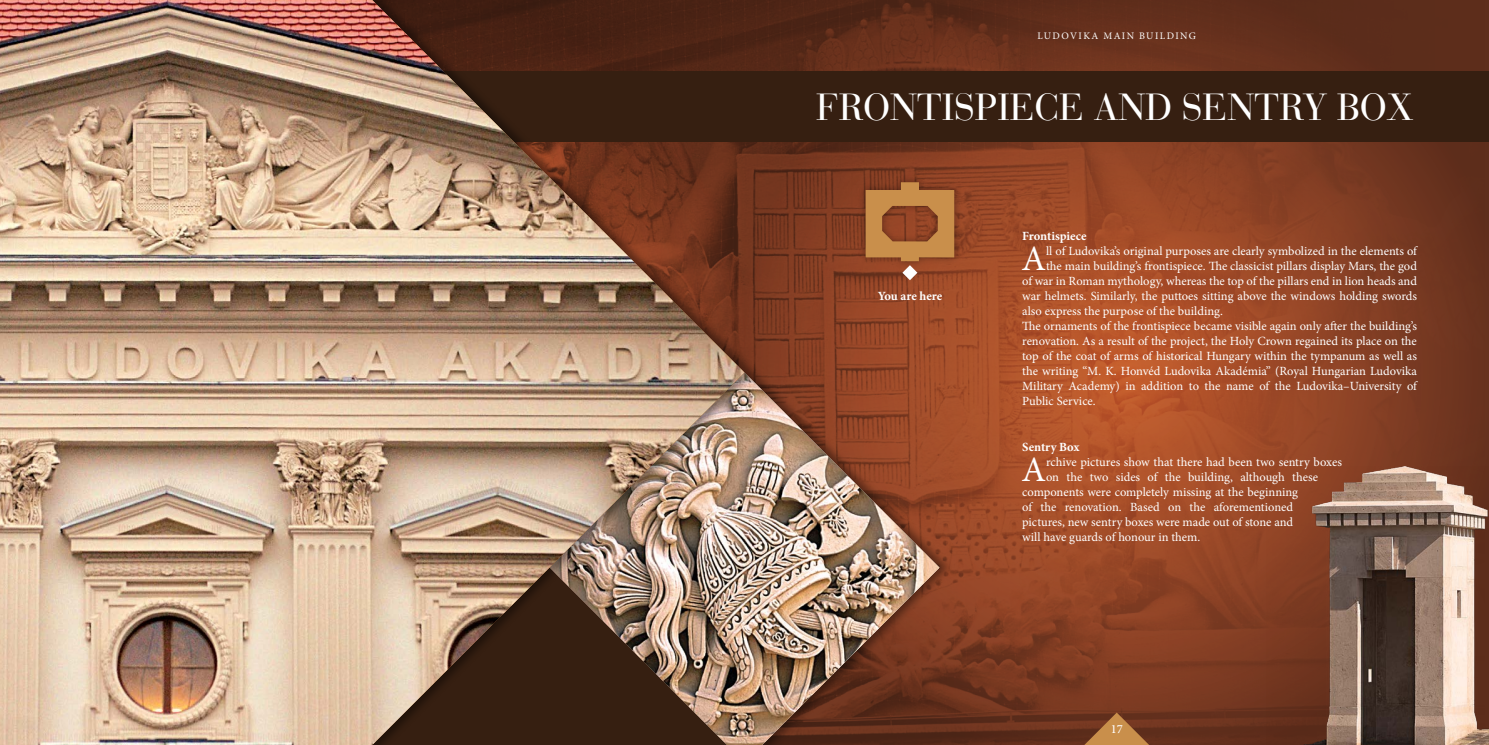
<style>
.page{position:relative;width:1489px;height:745px;background:#fff}
.page>*{position:absolute;margin:0;border:0;box-sizing:border-box;transform-origin:0 0}
.t1{font:37.5px "Bauer Bodoni CE";letter-spacing:-.005em;color:#fff}
.t2{font:35.62px "Minion Pro";color:#fff}
.t3{font:12.5px "Minion Pro";color:#fff}
.t4{font:700 12.5px "Minion Pro";letter-spacing:-.005em;color:#fff}
.t5{font:500 12.5px "Minion Pro";color:#fff}
.t6{font:10px "Minion Pro";letter-spacing:.14em;color:#fff}
</style>
<div class="page">
<img style="left:758px;top:0;width:730px;height:744px">
<div style="left:418px;top:71px;width:1070px;height:71px;background:#361f11"></div>
<svg style="left:1066px;top:712px;width:100px;height:32px;background:#854e2b"></svg>
<div style="left:549px;top:365px;width:404px;height:379px;background:#000;opacity:.4"></div>
<img style="left:758px;top:372px;width:181px;height:372px">
<img style="left:0;top:0;width:744px;height:744px">
<img style="left:1266px;top:466px;width:222px;height:278px">
<div style="left:857px;top:174px;width:104px;height:95px;background:#000;opacity:.4"></div>
<svg style="left:865px;top:182px;width:89px;height:98px;background:#ab6a3a"></svg>
<p class="t6" style="left:1037px;top:29px;width:160px">LUDOVIKA MAIN BUILDING</p>
<h1 class="t1" style="left:815px;top:85px;width:599px">FRONTISPIECE AND SENTRY BOX</h1>
<p class="t4" style="left:877px;top:287px;width:66px">You are here</p>
<p class="t4" style="left:1022px;top:227px;width:66px">Frontispiece</p>
<h2 class="t2" style="left:1021px;top:235px;width:26px">A</h2>
<p class="t3" style="left:1046px;top:243px;width:372px">ll of Ludovika’s original purposes are clearly symbolized in the elements of</p>
<p class="t3" style="left:1046px;top:258px;width:372px">the main building’s frontispiece. The classicist pillars display Mars, the god</p>
<p class="t3" style="left:1022px;top:273px;width:396px">of war in Roman mythology, whereas the top of the pillars end in lion heads and</p>
<p class="t3" style="left:1022px;top:288px;width:396px">war helmets. Similarly, the puttoes sitting above the windows holding swords</p>
<p class="t3" style="left:1022px;top:303px;width:202px">also express the purpose of the building.</p>
<p class="t3" style="left:1022px;top:318px;width:396px">The ornaments of the frontispiece became visible again only after the building’s</p>
<p class="t3" style="left:1022px;top:333px;width:396px">renovation. As a result of the project, the Holy Crown regained its place on the</p>
<p class="t3" style="left:1022px;top:348px;width:396px">top of the coat of arms of historical Hungary within the tympanum as well as</p>
<p class="t3" style="left:1022px;top:363px;width:396px">the writing “M. K. Honvéd Ludovika Akadémia” (Royal Hungarian Ludovika</p>
<p class="t3" style="left:1022px;top:378px;width:396px">Military Academy) in addition to the name of the Ludovika–University of</p>
<p class="t3" style="left:1022px;top:393px;width:75px">Public Service.</p>
<p class="t4" style="left:1022px;top:437px;width:59px">Sentry Box</p>
<h2 class="t2" style="left:1021px;top:445px;width:26px">A</h2>
<p class="t3" style="left:1046px;top:453px;width:297px">rchive pictures show that there had been two sentry boxes</p>
<p class="t3" style="left:1046px;top:468px;width:273px">on the two sides of the building, although these</p>
<p class="t3" style="left:1022px;top:483px;width:277px">components were completely missing at the beginning</p>
<p class="t3" style="left:1022px;top:498px;width:272px">of the renovation. Based on the aforementioned</p>
<p class="t3" style="left:1022px;top:513px;width:272px">pictures, new sentry boxes were made out of stone and</p>
<p class="t3" style="left:1022px;top:528px;width:180px">will have guards of honour in them.</p>
<p class="t5" style="left:1110px;top:720px;width:14px">17</p>
</div>
